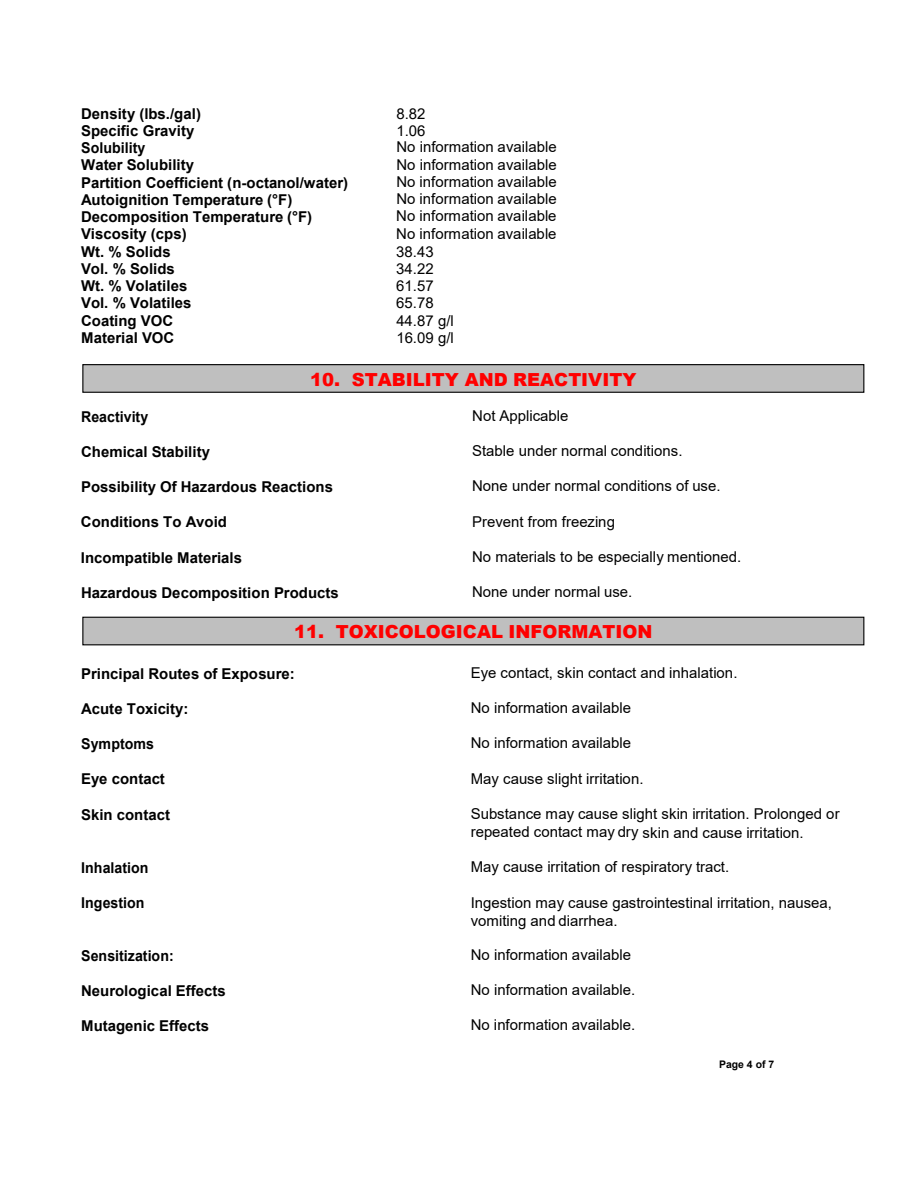
<style>
.page{position:relative;width:918px;height:1188px;background:#fff}
.page>*{position:absolute;margin:0;border:0;box-sizing:border-box;transform-origin:0 0}
.t1{font:900 18px "Arial";color:#f00}
.t2{font:15px/18.9px "Arial";color:#000}
.t3{font:700 15px "Arial";color:#000}
.t4{font:700 15px "Arial";color:#000;scale:.95 1}
.t5{font:700 10.5px "Arial";letter-spacing:-.005em;color:#000}
</style>
<div class="page">
<div style="left:82px;top:364px;width:782px;height:29px;background:#bfbfbf;border:1px solid #000"></div>
<div style="left:82px;top:617px;width:782px;height:28px;background:#bfbfbf;border:1px solid #000"></div>
<p class="t3" style="left:81px;top:103px;width:121px">Density (lbs./gal)</p>
<p class="t2" style="left:396px;top:104px;width:31px">8.82</p>
<p class="t3" style="left:81px;top:120px;width:115px">Specific Gravity</p>
<p class="t2" style="left:396px;top:121px;width:31px">1.06</p>
<p class="t4" style="left:81px;top:137px;width:69px">Solubility</p>
<p class="t2" style="left:396px;top:138px;width:162px">No information available</p>
<p class="t3" style="left:81px;top:154px;width:115px">Water Solubility</p>
<p class="t2" style="left:396px;top:155px;width:162px">No information available</p>
<p class="t3" style="left:81px;top:172px;width:269px">Partition Coefficient (n-octanol/water)</p>
<p class="t2" style="left:396px;top:172px;width:162px">No information available</p>
<p class="t3" style="left:81px;top:189px;width:213px">Autoignition Temperature (°F)</p>
<p class="t2" style="left:396px;top:189px;width:162px">No information available</p>
<p class="t3" style="left:81px;top:206px;width:233px">Decomposition Temperature (°F)</p>
<p class="t2" style="left:396px;top:207px;width:162px">No information available</p>
<p class="t3" style="left:81px;top:224px;width:107px">Viscosity (cps)</p>
<p class="t2" style="left:396px;top:224px;width:162px">No information available</p>
<p class="t3" style="left:81px;top:241px;width:91px">Wt. % Solids</p>
<p class="t2" style="left:396px;top:242px;width:39px">38.43</p>
<p class="t3" style="left:81px;top:258px;width:95px">Vol. % Solids</p>
<p class="t2" style="left:396px;top:259px;width:39px">34.22</p>
<p class="t3" style="left:81px;top:275px;width:108px">Wt. % Volatiles</p>
<p class="t2" style="left:396px;top:276px;width:39px">61.57</p>
<p class="t3" style="left:81px;top:293px;width:112px">Vol. % Volatiles</p>
<p class="t2" style="left:396px;top:294px;width:39px">65.78</p>
<p class="t3" style="left:81px;top:310px;width:94px">Coating VOC</p>
<p class="t2" style="left:396px;top:311px;width:59px">44.87 g/l</p>
<p class="t3" style="left:81px;top:327px;width:95px">Material VOC</p>
<p class="t2" style="left:396px;top:328px;width:59px">16.09 g/l</p>
<p class="t1" style="left:310px;top:366px;width:328px">10. STABILITY AND REACTIVITY</p>
<p class="t4" style="left:81px;top:406px;width:72px">Reactivity</p>
<p class="t2" style="left:472px;top:406px;width:98px">Not Applicable</p>
<p class="t3" style="left:81px;top:441px;width:131px">Chemical Stability</p>
<p class="t2" style="left:472px;top:441px;width:212px">Stable under normal conditions.</p>
<p class="t3" style="left:81px;top:476px;width:253px">Possibility Of Hazardous Reactions</p>
<p class="t2" style="left:472px;top:477px;width:250px">None under normal conditions of use.</p>
<p class="t3" style="left:81px;top:512px;width:148px">Conditions To Avoid</p>
<p class="t2" style="left:472px;top:512px;width:144px">Prevent from freezing</p>
<p class="t3" style="left:81px;top:547px;width:163px">Incompatible Materials</p>
<p class="t2" style="left:472px;top:547px;width:271px">No materials to be especially mentioned.</p>
<p class="t3" style="left:81px;top:582px;width:259px">Hazardous Decomposition Products</p>
<p class="t2" style="left:472px;top:583px;width:162px">None under normal use.</p>
<p class="t1" style="left:294px;top:619px;width:360px">11. TOXICOLOGICAL INFORMATION</p>
<p class="t3" style="left:81px;top:663px;width:215px">Principal Routes of Exposure:</p>
<p class="t2" style="left:471px;top:663px;width:268px">Eye contact, skin contact and inhalation.</p>
<p class="t3" style="left:81px;top:698px;width:109px">Acute Toxicity:</p>
<p class="t2" style="left:471px;top:698px;width:162px">No information available</p>
<p class="t4" style="left:81px;top:733px;width:78px">Symptoms</p>
<p class="t2" style="left:471px;top:734px;width:162px">No information available</p>
<p class="t3" style="left:81px;top:769px;width:85px">Eye contact</p>
<p class="t2" style="left:471px;top:769px;width:174px">May cause slight irritation.</p>
<p class="t3" style="left:81px;top:804px;width:90px">Skin contact</p>
<p class="t2" style="left:471px;top:804px;width:370px">Substance may cause slight skin irritation. Prolonged or repeated contact may dry skin and cause irritation.</p>
<p class="t4" style="left:81px;top:857px;width:72px">Inhalation</p>
<p class="t2" style="left:471px;top:857px;width:260px">May cause irritation of respiratory tract.</p>
<p class="t4" style="left:81px;top:892px;width:68px">Ingestion</p>
<p class="t2" style="left:471px;top:893px;width:363px;line-height:18.1px">Ingestion may cause gastrointestinal irritation, nausea, vomiting and diarrhea.</p>
<p class="t4" style="left:81px;top:945px;width:99px">Sensitization:</p>
<p class="t2" style="left:471px;top:945px;width:162px">No information available</p>
<p class="t3" style="left:81px;top:980px;width:146px">Neurological Effects</p>
<p class="t2" style="left:471px;top:980px;width:166px">No information available.</p>
<p class="t3" style="left:81px;top:1015px;width:129px">Mutagenic Effects</p>
<p class="t2" style="left:471px;top:1016px;width:166px">No information available.</p>
<p class="t5" style="left:719px;top:1057px;width:57px">Page 4 of 7</p>
</div>
